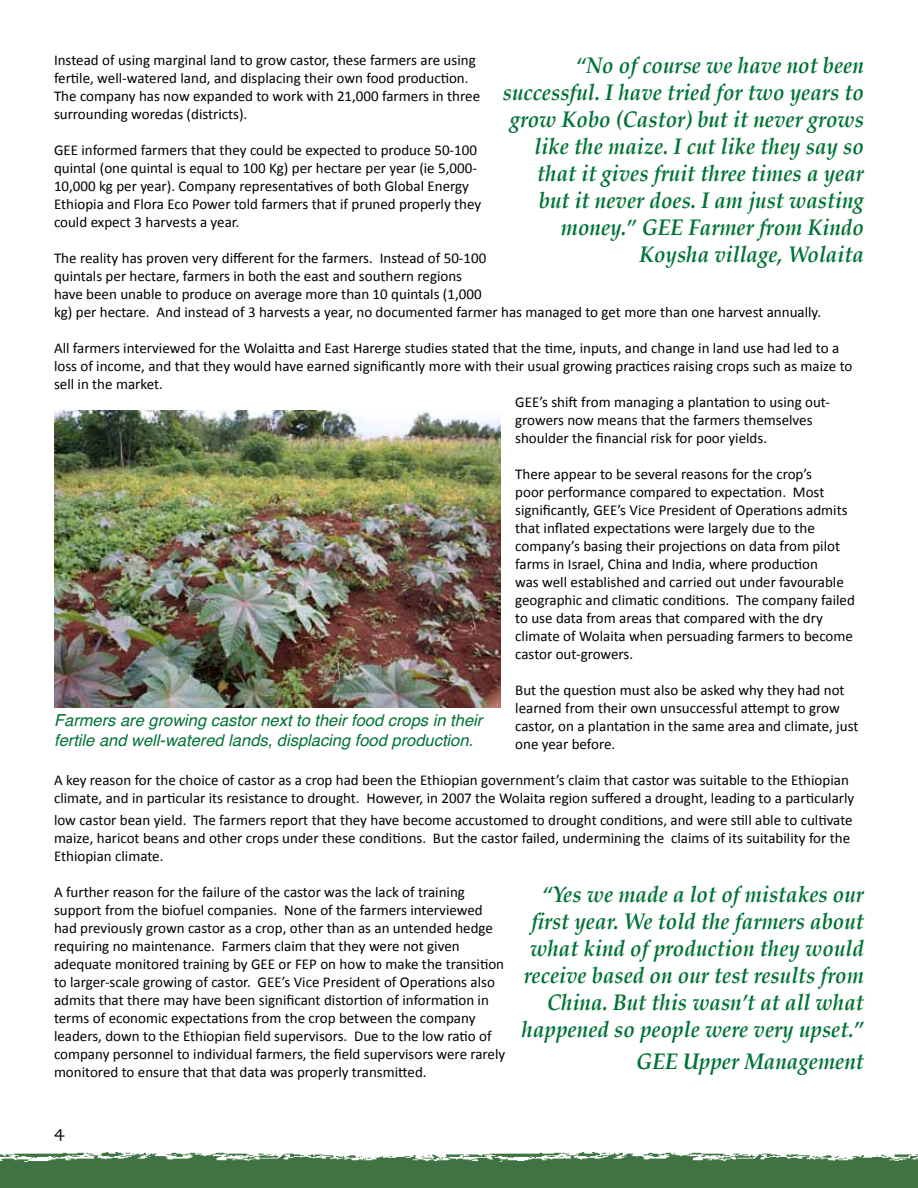
<style>
.page{position:relative;width:918px;height:1188px;background:#fff}
.page>*{position:absolute;margin:0;border:0;box-sizing:border-box;transform-origin:0 0}
.t1{font:italic 700 22.5px/27px "Palatino";color:#007336;text-align:right;scale:.92 1}
.t2{font:18px "Skia";color:#000}
.t3{font:italic 16.5px/19.8px "Helvetica";color:#007336}
.t4{font:15px/18px "Calibri";color:#000}
</style>
<div class="page">
<img style="left:54px;top:410px;width:447px;height:298px">
<img style="left:0;top:1152px;width:843px;height:36px">
<img style="left:843px;top:1154px;width:75px;height:34px">
<p class="t4" style="left:54px;top:51px;width:428px">Instead of using marginal land to grow castor, these farmers are using fertile, well-watered land, and displacing their own food production.<br>The company has now expanded to work with 21,000 farmers in three surrounding woredas (districts).</p>
<p class="t4" style="left:54px;top:141px;width:429px">GEE informed farmers that they could be expected to produce 50-100 quintal (one quintal is equal to 100 Kg) per hectare per year (ie 5,000- 10,000 kg per year). Company representatives of both Global Energy Ethiopia and Flora Eco Power told farmers that if pruned properly they could expect 3 harvests a year.</p>
<p class="t4" style="left:54px;top:249px;width:769px">The reality has proven very different for the farmers. Instead of 50-100<br>quintals per hectare, farmers in both the east and southern regions<br>have been unable to produce on average more than 10 quintals (1,000<br>kg) per hectare. And instead of 3 harvests a year, no documented farmer has managed to get more than one harvest annually.</p>
<p class="t4" style="left:54px;top:339px;width:787px">All farmers interviewed for the Wolaitta and East Harerge studies stated that the time, inputs, and change in land use had led to a</p>
<p class="t4" style="left:54px;top:357px;width:800px">loss of income, and that they would have earned significantly more with their usual growing practices raising crops such as maize to</p>
<p class="t4" style="left:54px;top:375px;width:110px">sell in the market.</p>
<p class="t4" style="left:515px;top:393px;width:316px">GEE’s shift from managing a plantation to using out-</p>
<p class="t4" style="left:515px;top:411px;width:299px">growers now means that the farmers themselves</p>
<p class="t4" style="left:515px;top:429px;width:253px">shoulder the financial risk for poor yields.</p>
<p class="t4" style="left:515px;top:465px;width:341px">There appear to be several reasons for the crop’s<br>poor performance compared to expectation. Most significantly, GEE’s Vice President of Operations admits that inflated expectations were largely due to the company’s basing their projections on data from pilot farms in Israel, China and India, where production<br>was well established and carried out under favourable geographic and climatic conditions. The company failed to use data from areas that compared with the dry climate of Wolaita when persuading farmers to become castor out-growers.</p>
<p class="t4" style="left:515px;top:681px;width:345px">But the question must also be asked why they had not learned from their own unsuccessful attempt to grow castor, on a plantation in the same area and climate, just one year before.</p>
<p class="t4" style="left:54px;top:771px;width:802px">A key reason for the choice of castor as a crop had been the Ethiopian government’s claim that castor was suitable to the Ethiopian climate, and in particular its resistance to drought. However, in 2007 the Wolaita region suffered a drought, leading to a particularly</p>
<p class="t4" style="left:54px;top:810px;width:800px">low castor bean yield. The farmers report that they have become accustomed to drought conditions, and were still able to cultivate maize, haricot beans and other crops under these conditions. But the castor failed, undermining the claims of its suitability for the<br>Ethiopian climate.</p>
<p class="t4" style="left:54px;top:882px;width:453px">A further reason for the failure of the castor was the lack of training support from the biofuel companies. None of the farmers interviewed had previously grown castor as a crop, other than as an untended hedge requiring no maintenance. Farmers claim that they were not given adequate monitored training by GEE or FEP on how to make the transition to larger-scale growing of castor. GEE’s Vice President of Operations also admits that there may have been significant distortion of information in terms of economic expectations from the crop between the company leaders, down to the Ethiopian field supervisors. Due to the low ratio of company personnel to individual farmers, the field supervisors were rarely monitored to ensure that that data was properly transmitted.</p>
<p class="t1" style="left:503px;top:52px;width:394px">“No of course we have not been successful. I have tried for two years to grow Kobo (Castor) but it never grows like the maize. I cut like they say so that it gives fruit three times a year but it never does. I am just wasting money.” GEE Farmer from Kindo Koysha village, Wolaita</p>
<p class="t3" style="left:54px;top:711px;width:430px">Farmers are growing castor next to their food crops in their fertile and well-watered lands, displacing food production.</p>
<h1 class="t1" style="left:522px;top:881px;width:374px">“Yes we made a lot of mistakes our first year. We told the farmers about what kind of production they would receive based on our test results from China. But this wasn’t at all what happened so people were very upset.”</h1>
<h1 class="t1" style="left:636px;top:1048px;width:249px">GEE Upper Management</h1>
<p class="t2" style="left:54px;top:1121px;width:12px">4</p>
</div>
